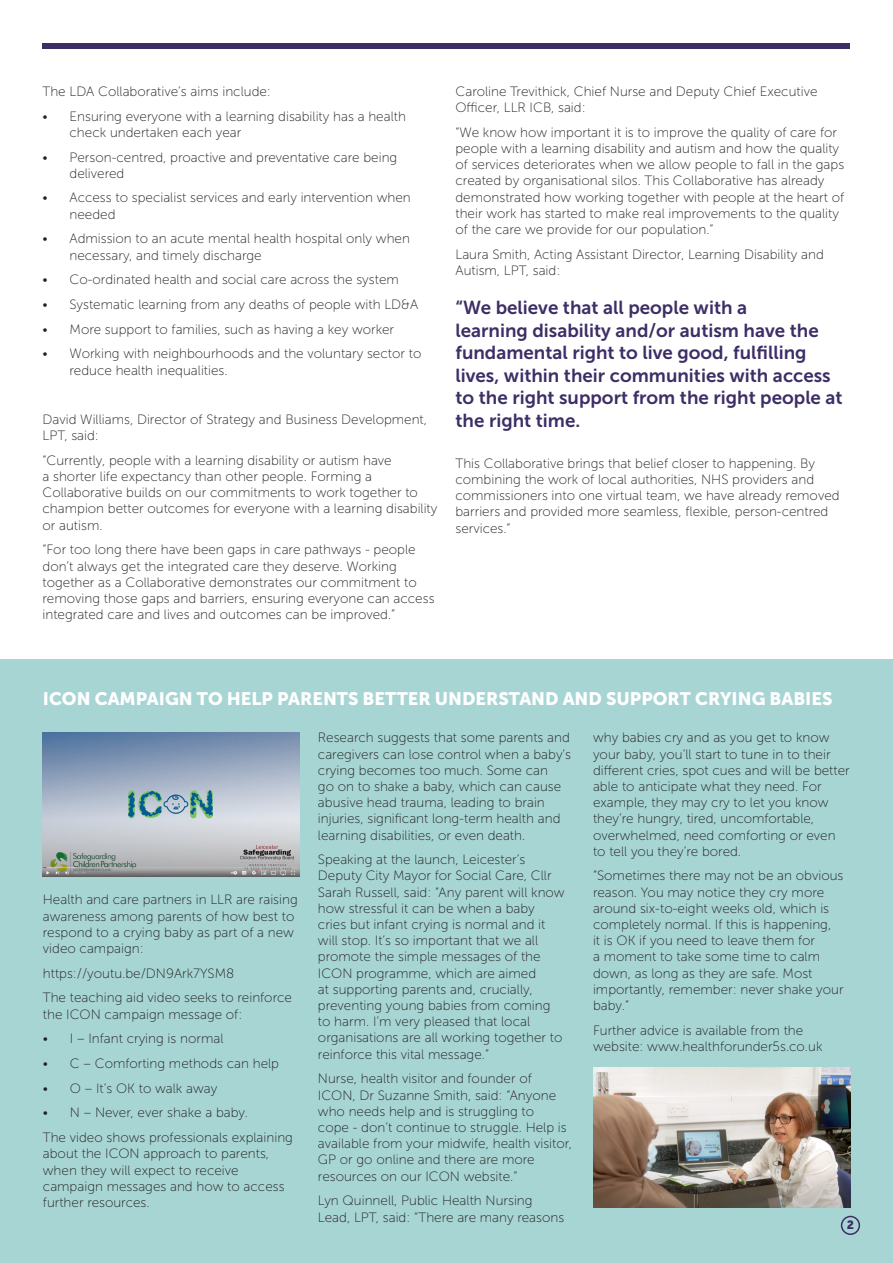
<style>
.page{position:relative;width:893px;height:1263px;background:#fff}
.page>*{position:absolute;margin:0;border:0;box-sizing:border-box;transform-origin:0 0}
.t1{font:18.75px/22.5px "Museo Sans 700";color:#3d2e66}
.t2{font:18px "Museo Sans 900";color:#fff}
.t3{font:13.5px/16.2px "Museo Sans 100";color:#231f20}
.t4{font:12px "Museo Sans 900";color:#3d2e66}
</style>
<div class="page">
<div style="left:0;top:659px;width:893px;height:604px;background:#a7d5d4"></div>
<div style="left:841px;top:1216px;width:19px;height:19px;border:2px solid #3d2e66;border-radius:50%"></div>
<div style="left:43px;top:43px;width:807px;height:5px;background:#3d2e66"></div>
<img style="left:43px;top:732px;width:257px;height:145px">
<img style="left:593px;top:1067px;width:257px;height:140px">
<p class="t3" style="left:43px;top:83px;width:230px">The LDA Collaborative’s aims include:</p>
<p class="t3" style="left:70px;top:108px;width:338px;text-indent:-27px">• Ensuring everyone with a learning disability has a health check undertaken each year</p>
<p class="t3" style="left:70px;top:149px;width:329px;text-indent:-27px">• Person-centred, proactive and preventative care being delivered</p>
<p class="t3" style="left:70px;top:190px;width:343px;text-indent:-27px">• Access to specialist services and early intervention when needed</p>
<p class="t3" style="left:70px;top:231px;width:342px;text-indent:-27px">• Admission to an acute mental health hospital only when necessary, and timely discharge</p>
<p class="t3" style="left:43px;top:272px;width:358px">• Co-ordinated health and social care across the system</p>
<p class="t3" style="left:43px;top:296px;width:377px">• Systematic learning from any deaths of people with LD&amp;A</p>
<p class="t3" style="left:43px;top:321px;width:353px">• More support to families, such as having a key worker</p>
<p class="t3" style="left:70px;top:346px;width:353px;text-indent:-27px">• Working with neighbourhoods and the voluntary sector to reduce health inequalities.</p>
<p class="t3" style="left:43px;top:411px;width:386px">David Williams, Director of Strategy and Business Development,<br>LPT, said:</p>
<p class="t3" style="left:43px;top:452px;width:396px">“Currently, people with a learning disability or autism have<br>a shorter life expectancy than other people. Forming a Collaborative builds on our commitments to work together to champion better outcomes for everyone with a learning disability or autism.</p>
<p class="t3" style="left:43px;top:542px;width:394px">“For too long there have been gaps in care pathways - people don’t always get the integrated care they deserve. Working together as a Collaborative demonstrates our commitment to removing those gaps and barriers, ensuring everyone can access integrated care and lives and outcomes can be improved.”</p>
<p class="t3" style="left:455px;top:83px;width:363px">Caroline Trevithick, Chief Nurse and Deputy Chief Executive<br>Officer, LLR ICB, said:</p>
<p class="t3" style="left:455px;top:124px;width:390px">“We know how important it is to improve the quality of care for people with a learning disability and autism and how the quality of services deteriorates when we allow people to fall in the gaps created by organisational silos. This Collaborative has already demonstrated how working together with people at the heart of their work has started to make real improvements to the quality of the care we provide for our population.”</p>
<p class="t3" style="left:455px;top:246px;width:370px">Laura Smith, Acting Assistant Director, Learning Disability and<br>Autism, LPT, said:</p>
<p class="t1" style="left:455px;top:297px;width:389px">“We believe that all people with a<br>learning disability and/or autism have the fundamental right to live good, fulfilling lives, within their communities with access to the right support from the right people at the right time.</p>
<p class="t3" style="left:455px;top:455px;width:386px">This Collaborative brings that belief closer to happening. By combining the work of local authorities, NHS providers and commissioners into one virtual team, we have already removed barriers and provided more seamless, flexible, person-centred services.”</p>
<p class="t2" style="left:43px;top:688px;width:791px">ICON CAMPAIGN TO HELP PARENTS BETTER UNDERSTAND AND SUPPORT CRYING BABIES</p>
<p class="t3" style="left:43px;top:892px;width:256px">Health and care partners in LLR are raising awareness among parents of how best to respond to a crying baby as part of a new video campaign:</p>
<p class="t3" style="left:43px;top:965px;width:193px">https://youtu.be/DN9Ark7YSM8</p>
<p class="t3" style="left:43px;top:990px;width:251px">The teaching aid video seeks to reinforce the ICON campaign message of:</p>
<p class="t3" style="left:43px;top:1031px;width:182px">• I – Infant crying is normal</p>
<p class="t3" style="left:43px;top:1055px;width:238px">• C – Comforting methods can help</p>
<p class="t3" style="left:43px;top:1080px;width:176px">• O – It’s OK to walk away</p>
<p class="t3" style="left:43px;top:1105px;width:207px">• N – Never, ever shake a baby.</p>
<p class="t3" style="left:43px;top:1129px;width:252px">The video shows professionals explaining about the ICON approach to parents, when they will expect to receive campaign messages and how to access further resources.</p>
<p class="t3" style="left:318px;top:730px;width:255px">Research suggests that some parents and caregivers can lose control when a baby’s crying becomes too much. Some can<br>go on to shake a baby, which can cause abusive head trauma, leading to brain injuries, significant long-term health and learning disabilities, or even death.</p>
<p class="t3" style="left:318px;top:852px;width:248px">Speaking at the launch, Leicester’s Deputy City Mayor for Social Care, Cllr Sarah Russell, said: “Any parent will know how stressful it can be when a baby cries but infant crying is normal and it will stop. It’s so important that we all promote the simple messages of the ICON programme, which are aimed<br>at supporting parents and, crucially, preventing young babies from coming to harm. I’m very pleased that local organisations are all working together to reinforce this vital message.”</p>
<p class="t3" style="left:318px;top:1071px;width:256px">Nurse, health visitor and founder of ICON, Dr Suzanne Smith, said: “Anyone who needs help and is struggling to<br>cope - don’t continue to struggle. Help is available from your midwife, health visitor, GP or go online and there are more resources on our ICON website.”</p>
<p class="t3" style="left:318px;top:1193px;width:248px">Lyn Quinnell, Public Health Nursing<br>Lead, LPT, said: “There are many reasons</p>
<p class="t3" style="left:593px;top:730px;width:258px">why babies cry and as you get to know your baby, you’ll start to tune in to their different cries, spot cues and will be better able to anticipate what they need. For example, they may cry to let you know they’re hungry, tired, uncomfortable, overwhelmed, need comforting or even to tell you they’re bored.</p>
<p class="t3" style="left:593px;top:868px;width:252px">“Sometimes there may not be an obvious reason. You may notice they cry more around six-to-eight weeks old, which is completely normal. If this is happening,<br>it is OK if you need to leave them for<br>a moment to take some time to calm down, as long as they are safe. Most importantly, remember: never shake your baby.”</p>
<p class="t3" style="left:593px;top:1022px;width:231px">Further advice is available from the website: www.healthforunder5s.co.uk</p>
<p class="t4" style="left:847px;top:1218px;width:9px">2</p>
</div>
